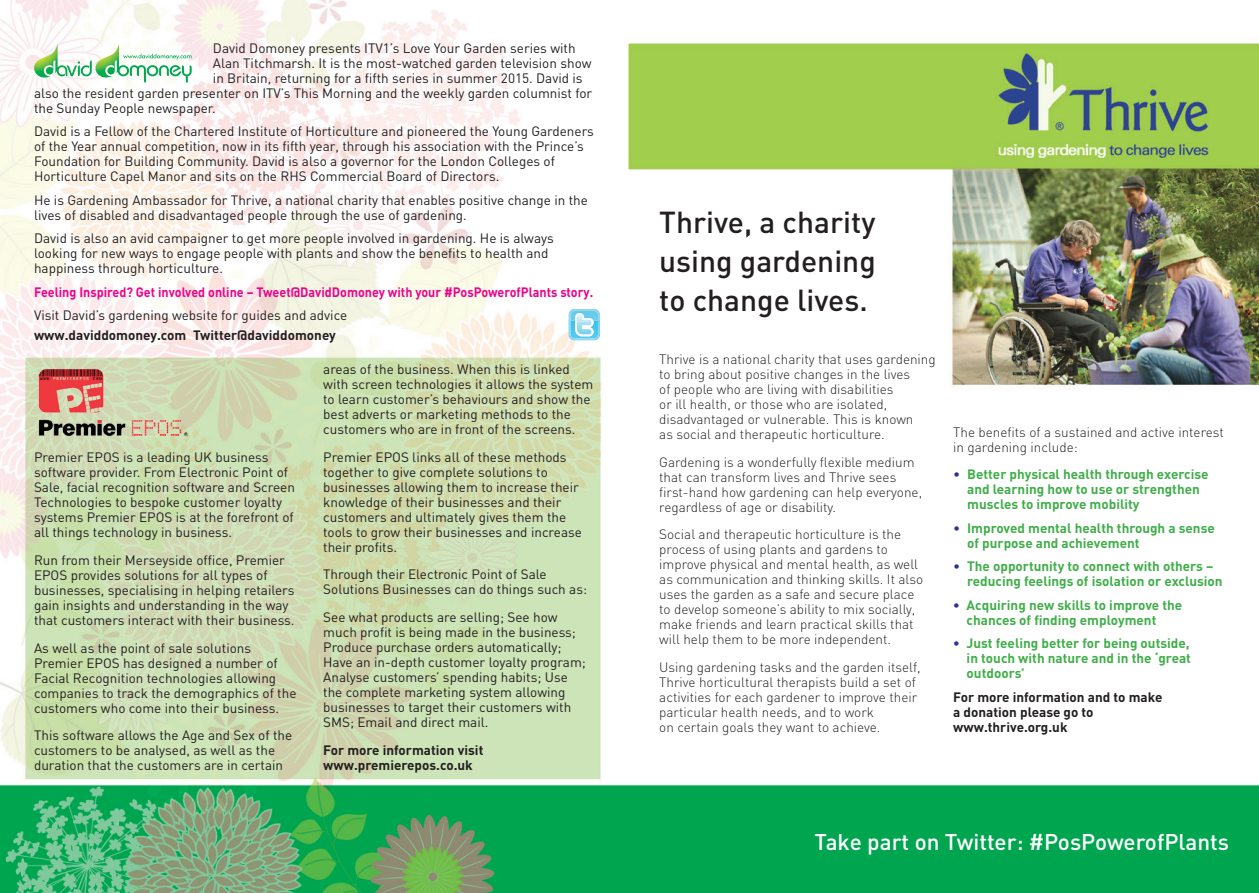
<style>
.page{position:relative;width:1259px;height:893px;background:#fff}
.page>*{position:absolute;margin:0;border:0;box-sizing:border-box;transform-origin:0 0}
.t1{font:500 30px/39px "DIN";color:#231f20;text-align:justify}
.t2{font:500 22.5px "DIN";color:#fff}
.t3{font:13.5px/15px "DIN";color:#231f20}
.t4{font:300 13.5px/15px "DIN";color:#231f20}
.t5{font:700 13.5px/15px "DIN";color:#40ae49}
.t6{font:700 13.5px/15px "DIN";color:#231f20}
.t7{font:700 13.5px "DIN";color:#ed028c;scale:.93 1}
.s1{font-weight:400;color:#2e3092}
.s2{color:#2e3092}
</style>
<div class="page">
<img style="left:0;top:0;width:1258px;height:893px">
<svg style="left:34px;top:43px;width:158px;height:40px"></svg>
<img style="left:34px;top:368px;width:158px;height:71px">
<svg style="left:568px;top:309px;width:32px;height:31px"></svg>
<p class="t3" style="left:213px;top:41px;width:364px">David Domoney presents ITV1’s Love Your Garden series with</p>
<p class="t3" style="left:213px;top:56px;width:380px">Alan Titchmarsh. It is the most-watched garden television show</p>
<p class="t3" style="left:213px;top:71px;width:371px">in Britain, returning for a fifth series in summer 2015. David is</p>
<p class="t3" style="left:34px;top:86px;width:559px">also the resident garden presenter on ITV’s This Morning and the weekly garden columnist for</p>
<p class="t3" style="left:34px;top:101px;width:183px">the Sunday People newspaper.</p>
<p class="t3" style="left:34px;top:124px;width:561px">David is a Fellow of the Chartered Institute of Horticulture and pioneered the Young Gardeners of the Year annual competition, now in its fifth year, through his association with the Prince’s Foundation for Building Community. David is also a governor for the London Colleges of Horticulture Capel Manor and sits on the RHS Commercial Board of Directors.</p>
<p class="t3" style="left:34px;top:193px;width:555px">He is Gardening Ambassador for Thrive, a national charity that enables positive change in the lives of disabled and disadvantaged people through the use of gardening.</p>
<p class="t3" style="left:34px;top:231px;width:521px">David is also an avid campaigner to get more people involved in gardening. He is always looking for new ways to engage people with plants and show the benefits to health and happiness through horticulture.</p>
<p class="t7" style="left:34px;top:283px;width:603px">Feeling Inspired? Get involved online – Tweet@DavidDomoney with your #PosPowerofPlants story.</p>
<p class="t3" style="left:34px;top:308px;width:315px">Visit David’s gardening website for guides and advice</p>
<p class="t6" style="left:34px;top:327px;width:303px">www.daviddomoney.com Twitter@daviddomoney</p>
<p class="t3" style="left:34px;top:450px;width:262px">Premier EPOS is a leading UK business software provider. From Electronic Point of Sale, facial recognition software and Screen Technologies to bespoke customer loyalty systems Premier EPOS is at the forefront of all things technology in business.</p>
<p class="t3" style="left:34px;top:553px;width:262px">Run from their Merseyside office, Premier EPOS provides solutions for all types of businesses, specialising in helping retailers gain insights and understanding in the way that customers interact with their business.</p>
<p class="t3" style="left:34px;top:640px;width:264px">As well as the point of sale solutions Premier EPOS has designed a number of Facial Recognition technologies allowing companies to track the demographics of the customers who come into their business.</p>
<p class="t3" style="left:34px;top:728px;width:260px">This software allows the Age and Sex of the customers to be analysed, as well as the duration that the customers are in certain</p>
<p class="t3" style="left:323px;top:362px;width:272px">areas of the business. When this is linked with screen technologies it allows the system to learn customer’s behaviours and show the best adverts or marketing methods to the customers who are in front of the screens.</p>
<p class="t3" style="left:323px;top:449px;width:260px">Premier EPOS links all of these methods together to give complete solutions to businesses allowing them to increase their knowledge of their businesses and their customers and ultimately gives them the tools to grow their businesses and increase their profits.</p>
<p class="t3" style="left:323px;top:567px;width:265px">Through their Electronic Point of Sale<br>Solutions Businesses can do things such as:</p>
<p class="t3" style="left:323px;top:610px;width:264px">See what products are selling; See how much profit is being made in the business; Produce purchase orders automatically; Have an in-depth customer loyalty program; Analyse customers’ spending habits; Use the complete marketing system allowing businesses to target their customers with SMS; Email and direct mail.</p>
<p class="t6" style="left:323px;top:742px;width:162px">For more information visit www.premierepos.co.uk</p>
<h1 class="t1" style="left:659px;top:201px;width:218px">Thrive, a charity using gardening to change lives.</h1>
<p class="t4" style="left:659px;top:351px;width:278px">Thrive is a national charity that uses gardening to bring about positive changes in the lives<br>of people who are living with disabilities<br>or ill health, or those who are isolated, disadvantaged or vulnerable. This is known<br>as social and therapeutic horticulture.</p>
<p class="t4" style="left:659px;top:454px;width:264px">Gardening is a wonderfully flexible medium that can transform lives and Thrive sees first-hand how gardening can help everyone, regardless of age or disability.</p>
<p class="t4" style="left:659px;top:527px;width:265px">Social and therapeutic horticulture is the process of using plants and gardens to improve physical and mental health, as well as communication and thinking skills. It also uses the garden as a safe and secure place to develop someone’s ability to mix socially, make friends and learn practical skills that will help them to be more independent.</p>
<p class="t4" style="left:659px;top:659px;width:263px">Using gardening tasks and the garden itself, Thrive horticultural therapists build a set of activities for each gardener to improve their particular health needs, and to work<br>on certain goals they want to achieve.</p>
<p class="t4" style="left:953px;top:424px;width:272px">The benefits of a sustained and active interest in gardening include:</p>
<p class="t5" style="left:967px;top:466px;width:243px;text-indent:-14px"><span class="s1">•</span> Better physical health through exercise and learning how to use or strengthen muscles to improve mobility</p>
<p class="t5" style="left:967px;top:520px;width:249px;text-indent:-14px"><span class="s1">•</span> Improved mental health through a sense of purpose and achievement</p>
<p class="t5" style="left:967px;top:559px;width:257px;text-indent:-14px"><span class="s1">•</span> The opportunity to connect with others – reducing feelings of isolation or exclusion</p>
<p class="t5" style="left:966px;top:597px;width:217px;text-indent:-13px"><span class="s2">•</span> Acquiring new skills to improve the chances of finding employment</p>
<p class="t5" style="left:966px;top:636px;width:226px;text-align:justify;text-indent:-13px"><span class="s2">•</span> Just feeling better for being outside, in touch with nature and in the ‘great outdoors’</p>
<p class="t6" style="left:953px;top:689px;width:211px">For more information and to make a donation please go to www.thrive.org.uk</p>
<h2 class="t2" style="left:814px;top:827px;width:416px">Take part on Twitter: #PosPowerofPlants</h2>
</div>
